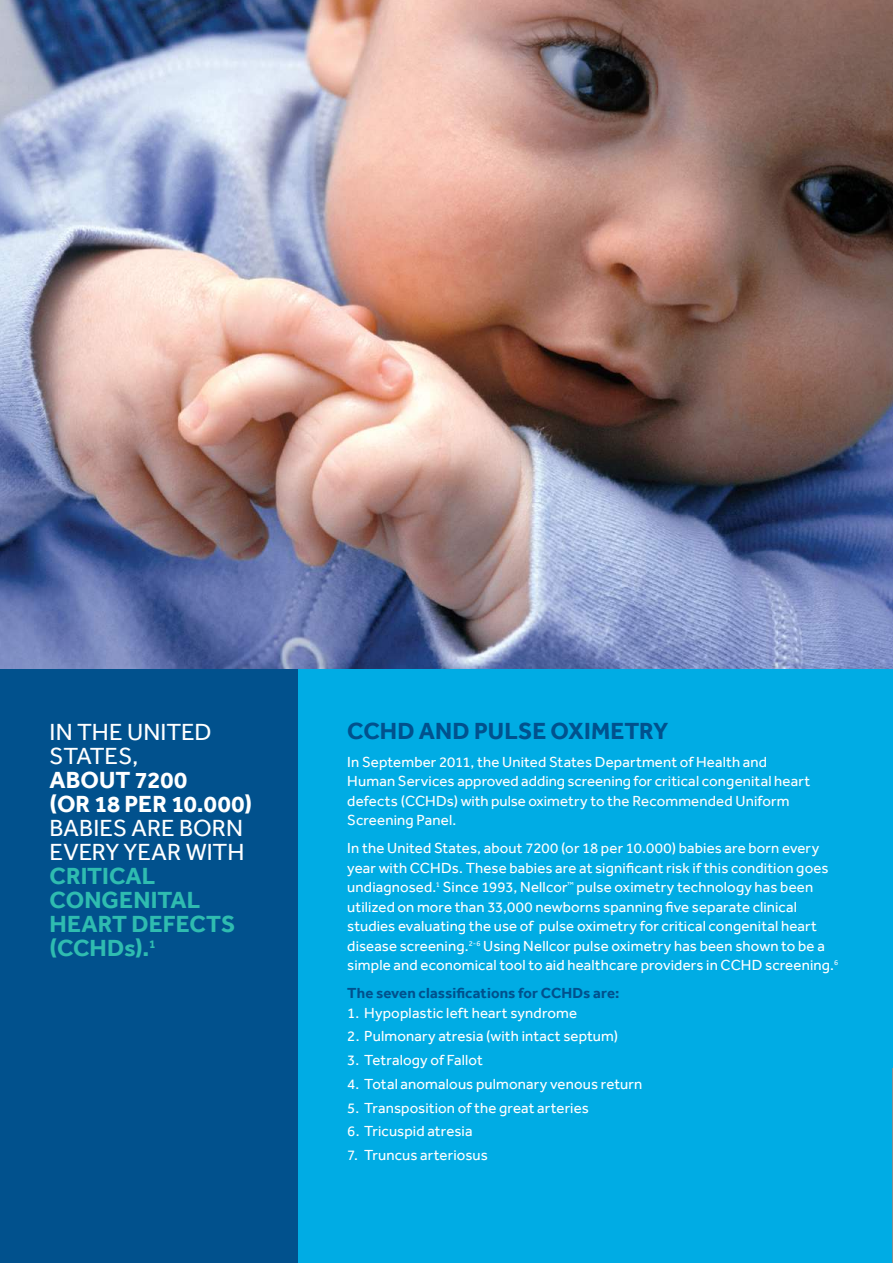
<style>
.page{position:relative;width:893px;height:1263px;background:#fff}
.page>*{position:absolute;margin:0;border:0;box-sizing:border-box;transform-origin:0 0}
.t1{font:24px/24px "Effra";color:#fff}
.t2{font:700 24px/24px "Effra";letter-spacing:.005em;color:#2fbcb0}
.t3{font:700 24px/24px "Effra";color:#fff}
.t4{font:700 24px "Effra";color:#01518d}
.t5{font:15px/19.5px "Effra";letter-spacing:.01em;color:#fff}
.t6{font:700 15px "Effra";letter-spacing:.005em;color:#01518d}
</style>
<div class="page">
<img style="left:0;top:0;width:893px;height:670px">
<div style="left:296px;top:670px;width:597px;height:593px;background:#00ace4"></div>
<div style="left:0;top:670px;width:298px;height:593px;background:#01518d"></div>
<h1 class="t1" style="left:50px;top:719px;width:164px">IN THE UNITED<br>STATES,</h1>
<h1 class="t3" style="left:50px;top:767px;width:204px">ABOUT 7200<br>(OR 18 PER 10.000)</h1>
<h1 class="t1" style="left:50px;top:815px;width:196px">BABIES ARE BORN<br>EVERY YEAR WITH</h1>
<h1 class="t2" style="left:50px;top:863px;width:187px">CRITICAL<br>CONGENITAL<br>HEART DEFECTS (CCHDs).<sup>1</sup></h1>
<h1 class="t4" style="left:347px;top:716px;width:323px">CCHD AND PULSE OXIMETRY</h1>
<p class="t5" style="left:347px;top:753px;width:464px">In September 2011, the United States Department of Health and Human Services approved adding screening for critical congenital heart defects (CCHDs) with pulse oximetry to the Recommended Uniform Screening Panel.</p>
<p class="t5" style="left:347px;top:838px;width:492px">In the United States, about 7200 (or 18 per 10.000) babies are born every year with CCHDs. These babies are at signi昀椀cant risk if this condition goes undiagnosed.<sup>1</sup> Since 1993, Nellcor<sup>™</sup> pulse oximetry technology has been utilized on more than 33,000 newborns spanning 昀椀ve separate clinical studies evaluating the use of pulse oximetry for critical congenital heart disease screening.<sup>2-6</sup> Using Nellcor pulse oximetry has been shown to be a simple and economical tool to aid healthcare providers in CCHD screening.<sup>6</sup></p>
<p class="t6" style="left:347px;top:984px;width:274px">The seven classi昀椀cations for CCHDs are:</p>
<p class="t5" style="left:347px;top:1003px;width:231px">1. Hypoplastic left heart syndrome</p>
<p class="t5" style="left:347px;top:1026px;width:272px">2. Pulmonary atresia (with intact septum)</p>
<p class="t5" style="left:347px;top:1050px;width:137px">3. Tetralogy of Fallot</p>
<p class="t5" style="left:347px;top:1074px;width:297px">4. Total anomalous pulmonary venous return</p>
<p class="t5" style="left:347px;top:1098px;width:243px">5. Transposition of the great arteries</p>
<p class="t5" style="left:347px;top:1121px;width:127px">6. Tricuspid atresia</p>
<p class="t5" style="left:347px;top:1145px;width:142px">7. Truncus arteriosus</p>
</div>
